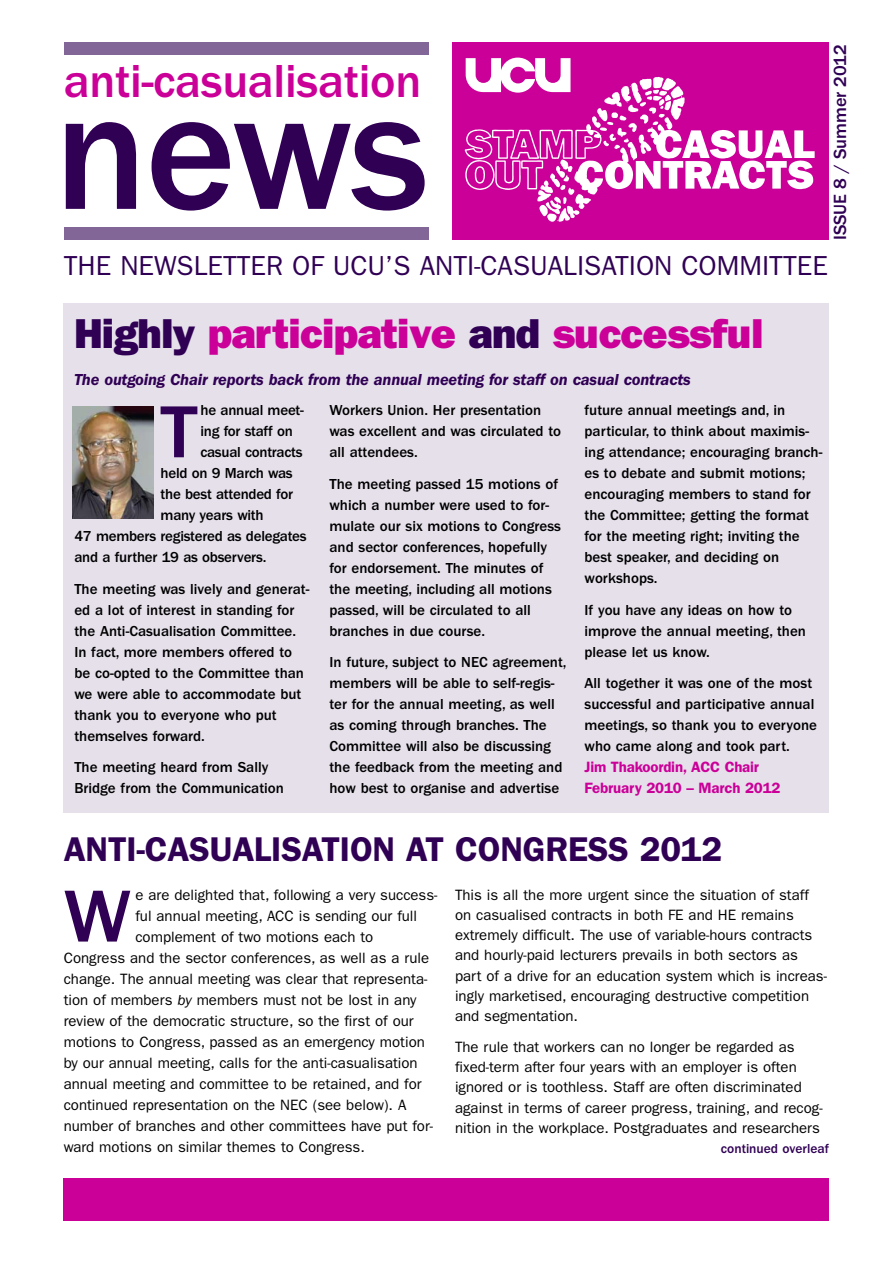
<style>
.page{position:relative;width:893px;height:1263px;background:#fff}
.page>*{position:absolute;margin:0;border:0;box-sizing:border-box;transform-origin:0 0}
.t1{font:500 172.5px "Franklin Gothic";color:#300054}
.t2{font:500 76.2px "Franklin Gothic";color:#300054}
.t3{font:500 48px "Franklin Gothic";letter-spacing:-.005em;color:#ca0098}
.t4{font:800 42px "Franklin Gothic";letter-spacing:-.02em;color:#ca0098}
.t5{font:600 34.5px "Franklin Gothic";letter-spacing:-.005em;color:#300054}
.t6{font:27.6px "Franklin Gothic";color:#300054}
.t7{font:500 18.3px "Franklin Gothic";letter-spacing:-.01em;color:#300054}
.t8{font:italic 600 16.5px "Franklin Gothic";letter-spacing:-.01em;color:#300054}
.t9{font:500 15px/21px "Franklin Gothic";color:#000}
.t10{font:15px/20.2px "Franklin Gothic";color:#000}
.t11{font:500 15px "Franklin Gothic";letter-spacing:-.02em;color:#000}
.t12{font:600 15px/21px "Franklin Gothic";letter-spacing:-.01em;color:#ca0098}
.t13{font:500 13.5px "Franklin Gothic";color:#300054}
.s1{color:#300054}
.s2{font-style:italic}
</style>
<div class="page">
<div style="left:64px;top:303px;width:765px;height:509px;background:#e6e0eb"></div>
<svg style="left:453px;top:43px;width:376px;height:197px;background:#d228a8"></svg>
<div style="left:64px;top:1178px;width:765px;height:42px;background:#ca0098"></div>
<img style="left:653px;top:77px;width:23px;height:11px">
<svg style="left:466px;top:58px;width:104px;height:35px"></svg>
<div style="left:64px;top:43px;width:364px;height:12px;background:#836698"></div>
<div style="left:64px;top:227px;width:364px;height:13px;background:#836698"></div>
<img style="left:73px;top:407px;width:80px;height:112px">
<h3 class="t3" style="left:64px;top:64px;width:359px">anti-casualisation</h3>
<h1 class="t1" style="left:54px;top:91px;width:376px">news</h1>
<p class="t7" style="left:834px;top:240px;width:197px;rotate:-90deg">ISSUE 8 / Summer 2012</p>
<h3 class="t6" style="left:64px;top:256px;width:765px">THE NEWSLETTER OF UCU’S ANTI-CASUALISATION COMMITTEE</h3>
<h3 class="t4" style="left:74px;top:319px;width:691px"><span class="s1">Highly</span> participative <span class="s1">and</span> successful</h3>
<p class="t8" style="left:74px;top:374px;width:618px">The outgoing Chair reports back from the annual meeting for staff on casual contracts</p>
<h2 class="t2" style="left:161px;top:405px;width:38px">T</h2>
<p class="t11" style="left:201px;top:405px;width:105px">he annual meet-</p>
<p class="t11" style="left:200px;top:426px;width:94px">ing for staff on</p>
<p class="t11" style="left:200px;top:447px;width:104px">casual contracts</p>
<p class="t11" style="left:161px;top:468px;width:134px">held on 9 March was</p>
<p class="t11" style="left:161px;top:489px;width:134px">the best attended for</p>
<p class="t11" style="left:161px;top:510px;width:105px">many years with</p>
<p class="t11" style="left:74px;top:531px;width:234px">47 members registered as delegates</p>
<p class="t11" style="left:74px;top:552px;width:194px">and a further 19 as observers.</p>
<p class="t9" style="left:74px;top:579px;width:236px">The meeting was lively and generat&shy;ed a lot of interest in standing for the Anti-Casualisation Committee.<br>In fact, more members offered to be co-opted to the Committee than we were able to accommodate but thank you to everyone who put themselves forward.</p>
<p class="t9" style="left:74px;top:758px;width:211px">The meeting heard from Sally<br>Bridge from the Communication</p>
<p class="t9" style="left:329px;top:401px;width:233px">Workers Union. Her presentation was excellent and was circulated to all attendees.</p>
<p class="t9" style="left:329px;top:474px;width:233px">The meeting passed 15 motions of which a number were used to for&shy;mulate our six motions to Congress and sector conferences, hopefully for endorsement. The minutes of the meeting, including all motions passed, will be circulated to all branches in due course.</p>
<p class="t9" style="left:329px;top:653px;width:239px">In future, subject to NEC agreement, members will be able to self-regis&shy;ter for the annual meeting, as well as coming through branches. The Committee will also be discussing the feedback from the meeting and how best to organise and advertise</p>
<p class="t9" style="left:584px;top:401px;width:239px">future annual meetings and, in particular, to think about maximis&shy;ing attendance; encouraging branch&shy;es to debate and submit motions; encouraging members to stand for the Committee; getting the format for the meeting right; inviting the best speaker, and deciding on workshops.</p>
<p class="t9" style="left:584px;top:600px;width:223px">If you have any ideas on how to improve the annual meeting, then please let us know.</p>
<p class="t9" style="left:584px;top:674px;width:234px">All together it was one of the most successful and participative annual meetings, so thank you to everyone who came along and took part.</p>
<p class="t12" style="left:584px;top:758px;width:197px">Jim Thakoordin, ACC Chair<br>February 2010 – March 2012</p>
<h3 class="t5" style="left:64px;top:838px;width:660px">ANTI-CASUALISATION AT CONGRESS 2012</h3>
<h2 class="t2" style="left:64px;top:889px;width:69px">W</h2>
<p class="t10" style="left:135px;top:885px;width:304px">e are delighted that, following a very success-</p>
<p class="t10" style="left:455px;top:885px;width:373px">This is all the more urgent since the situation of staff on casualised contracts in both FE and HE remains extremely difficult. The use of variable-hours contracts and hourly-paid lecturers prevails in both sectors as part of a drive for an education system which is increas&shy;ingly marketised, encouraging destructive competition and segmentation.</p>
<p class="t10" style="left:455px;top:1038px;width:369px">The rule that workers can no longer be regarded as fixed-term after four years with an employer is often ignored or is toothless. Staff are often discriminated against in terms of career progress, training, and recog&shy;nition in the workplace. Postgraduates and researchers</p>
<p class="t10" style="left:135px;top:906px;width:283px">ful annual meeting, ACC is sending our full</p>
<p class="t10" style="left:135px;top:927px;width:239px">complement of two motions each to</p>
<p class="t10" style="left:64px;top:948px;width:367px">Congress and the sector conferences, as well as a rule</p>
<p class="t10" style="left:64px;top:969px;width:365px">change. The annual meeting was clear that representa-</p>
<p class="t10" style="left:64px;top:990px;width:354px">tion of members <span class="s2">by</span> members must not be lost in any</p>
<p class="t10" style="left:64px;top:1011px;width:351px">review of the democratic structure, so the first of our</p>
<p class="t10" style="left:64px;top:1032px;width:363px">motions to Congress, passed as an emergency motion</p>
<p class="t10" style="left:64px;top:1053px;width:355px">by our annual meeting, calls for the anti-casualisation</p>
<p class="t10" style="left:64px;top:1074px;width:359px">annual meeting and committee to be retained, and for</p>
<p class="t10" style="left:64px;top:1095px;width:344px">continued representation on the NEC (see below). A</p>
<p class="t10" style="left:64px;top:1116px;width:371px">number of branches and other committees have put for-</p>
<p class="t10" style="left:64px;top:1137px;width:303px">ward motions on similar themes to Congress.</p>
<p class="t13" style="left:721px;top:1144px;width:110px">continued overleaf</p>
</div>
